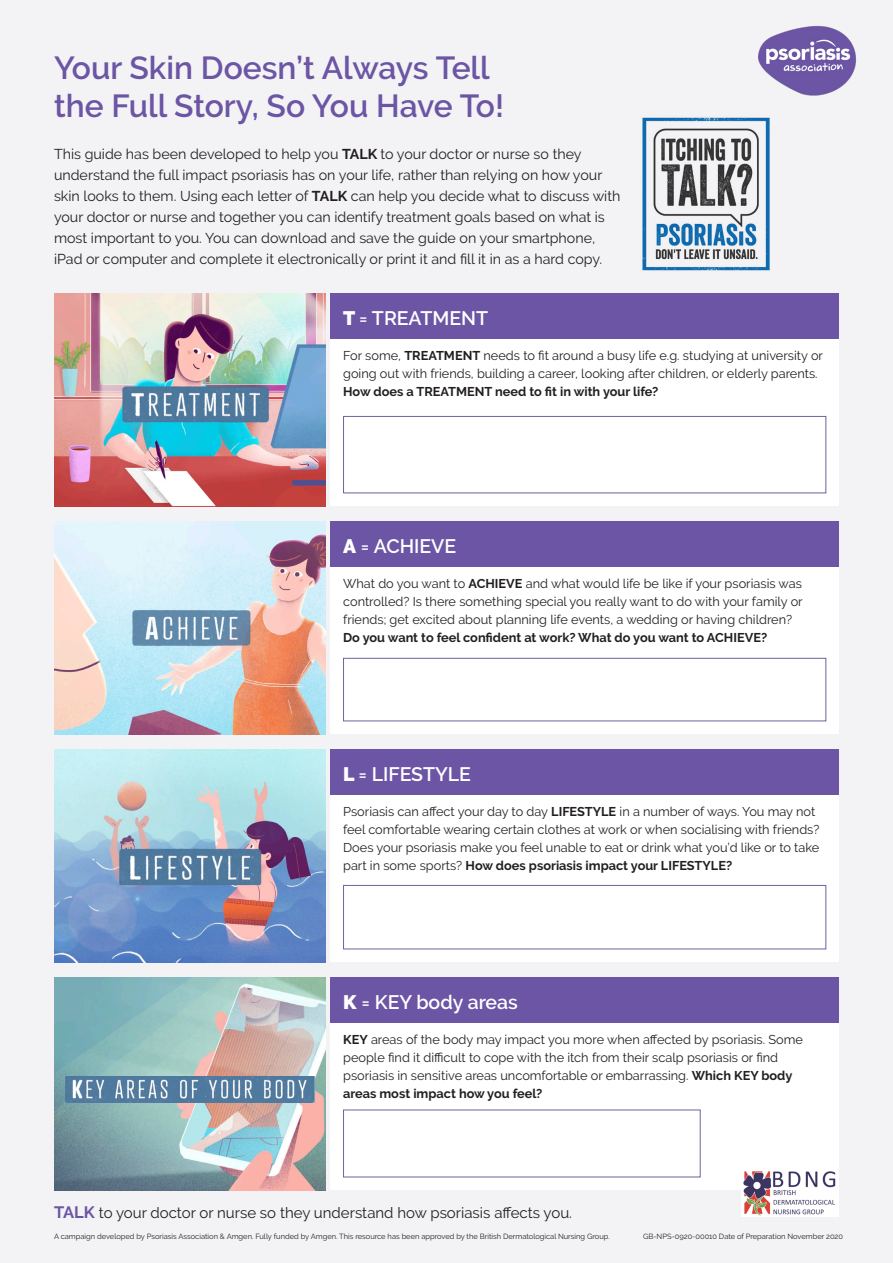
<style>
.page{position:relative;width:893px;height:1263px;background:#f3f2f4}
.page>*{position:absolute;margin:0;border:0;box-sizing:border-box;transform-origin:0 0}
.t1{font:600 31.8px/38.2px "Raleway";color:#6b55a4}
.t2{font:600 19.5px "Raleway";color:#fff}
.t3{font:15px "Raleway";color:#231f20}
.t4{font:14.25px/21px "Raleway";color:#231f20}
.t5{font:12.75px/18px "Raleway";color:#231f20}
.t6{font:7.5px "Raleway";color:#231f20}
.s1{font-weight:700}
.s2{font-weight:900}
.s3{font-weight:700;font-size:16.5px;color:#6b55a4}
</style>
<div class="page">
<img style="left:642px;top:117px;width:128px;height:154px">
<div style="left:330px;top:293px;width:509px;height:213px;background:#fff"></div>
<div style="left:330px;top:293px;width:509px;height:46px;background:#6b55a4"></div>
<img style="left:55px;top:293px;width:270px;height:213px">
<div style="left:330px;top:521px;width:509px;height:213px;background:#fff"></div>
<div style="left:330px;top:521px;width:509px;height:46px;background:#6b55a4"></div>
<img style="left:55px;top:521px;width:270px;height:213px">
<div style="left:330px;top:749px;width:509px;height:213px;background:#fff"></div>
<div style="left:330px;top:749px;width:509px;height:46px;background:#6b55a4"></div>
<img style="left:55px;top:749px;width:270px;height:213px">
<div style="left:330px;top:977px;width:509px;height:213px;background:#fff"></div>
<div style="left:330px;top:977px;width:509px;height:46px;background:#6b55a4"></div>
<img style="left:55px;top:977px;width:270px;height:213px">
<img style="left:758px;top:25px;width:98px;height:71px">
<img style="left:66px;top:1076px;width:248px;height:26px">
<div style="left:343px;top:416px;width:483px;height:77px;border:1px solid #7160a0"></div>
<div style="left:343px;top:658px;width:483px;height:63px;border:1px solid #7160a0"></div>
<div style="left:343px;top:885px;width:483px;height:64px;border:1px solid #7160a0"></div>
<img style="left:742px;top:1171px;width:97px;height:46px">
<p class="t1" style="left:54px;top:48px;width:451px">Your Skin Doesn’t Always Tell the Full Story, So You Have To!</p>
<p class="t4" style="left:54px;top:143px;width:568px">This guide has been developed to help you <span class="s1">TALK</span> to your doctor or nurse so they understand the full impact psoriasis has on your life, rather than relying on how your skin looks to them. Using each letter of <span class="s1">TALK</span> can help you decide what to discuss with your doctor or nurse and together you can identify treatment goals based on what is most important to you. You can download and save the guide on your smartphone, iPad or computer and complete it electronically or print it and fill it in as a hard copy.</p>
<p class="t2" style="left:343px;top:306px;width:146px"><span class="s2">T</span> = TREATMENT</p>
<p class="t5" style="left:343px;top:346px;width:481px">For some, <span class="s1">TREATMENT</span> needs to fit around a busy life e.g. studying at university or going out with friends, building a career, looking after children, or elderly parents.<br><span class="s1">How does a TREATMENT need to fit in with your life?</span></p>
<p class="t2" style="left:343px;top:534px;width:115px"><span class="s2">A</span> = ACHIEVE</p>
<p class="t5" style="left:343px;top:574px;width:461px">What do you want to <span class="s1">ACHIEVE</span> and what would life be like if your psoriasis was controlled? Is there something special you really want to do with your family or friends; get excited about planning life events, a wedding or having children?<br><span class="s1">Do you want to feel confident at work? What do you want to ACHIEVE?</span></p>
<p class="t2" style="left:343px;top:762px;width:129px"><span class="s2">L</span> = LIFESTYLE</p>
<p class="t5" style="left:343px;top:802px;width:478px">Psoriasis can affect your day to day <span class="s1">LIFESTYLE</span> in a number of ways. You may not feel comfortable wearing certain clothes at work or when socialising with friends?<br>Does your psoriasis make you feel unable to eat or drink what you’d like or to take part in some sports? <span class="s1">How does psoriasis impact your LIFESTYLE?</span></p>
<p class="t2" style="left:343px;top:990px;width:176px"><span class="s2">K</span> = KEY body areas</p>
<p class="t5" style="left:343px;top:1030px;width:461px"><span class="s1">KEY</span> areas of the body may impact you more when affected by psoriasis. Some people find it difficult to cope with the itch from their scalp psoriasis or find psoriasis in sensitive areas uncomfortable or embarrassing. <span class="s1">Which KEY body areas most impact how you feel?</span></p>
<p class="t3" style="left:54px;top:1204px;width:520px"><span class="s3">TALK</span> to your doctor or nurse so they understand how psoriasis affects you.</p>
<p class="t6" style="left:54px;top:1232px;width:557px">A campaign developed by Psoriasis Association &amp; Amgen. Fully funded by Amgen. This resource has been approved by the British Dermatological Nursing Group.</p>
<p class="t6" style="left:643px;top:1232px;width:201px">GB-NPS-0920-00010 Date of Preparation November 2020</p>
</div>
